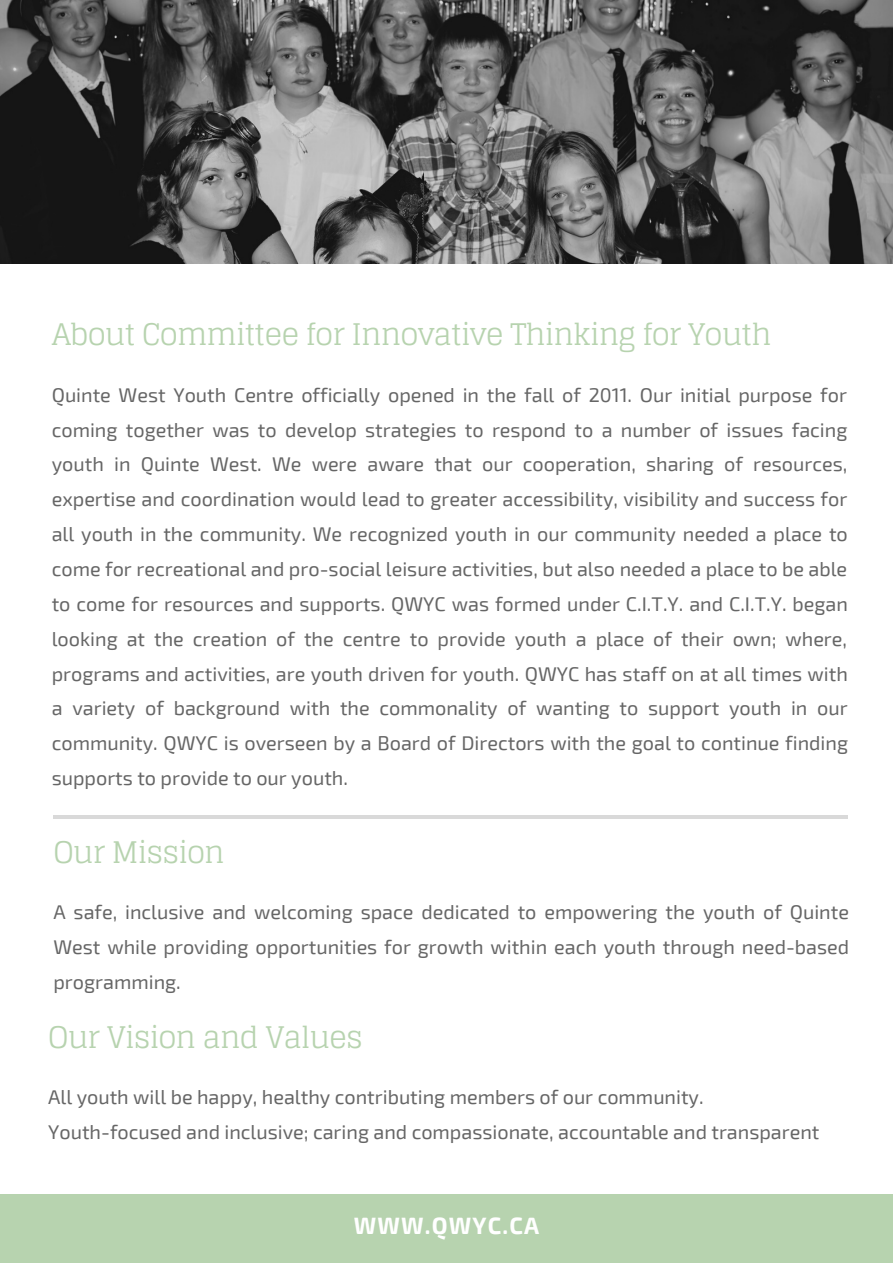
<style>
.page{position:relative;width:893px;height:1264px;background:#fff}
.page>*{position:absolute;margin:0;border:0;box-sizing:border-box;transform-origin:0 0}
.t1{font:29.7px "Glegoo";letter-spacing:-.03em;color:#b7d3af}
.t2{font:700 23.1px "Exo 2";letter-spacing:.05em;color:#fff}
.t3{font:19.8px/34.8px "Exo 2";color:#666;text-align:justify}
</style>
<div class="page">
<hr style="left:53px;top:815px;width:795px;height:3px;background:#d9d9d9">
<img style="left:0;top:0;width:892px;height:263px">
<div style="left:0;top:1194px;width:892px;height:68px;background:#b7d3af"></div>
<p class="t1" style="left:52px;top:317px;width:721px">About Committee for Innovative Thinking for Youth</p>
<p class="t3" style="left:52px;top:376px;width:797px">Quinte West Youth Centre officially opened in the fall of 2011. Our initial purpose for coming together was to develop strategies to respond to a number of issues facing youth in Quinte West. We were aware that our cooperation, sharing of resources, expertise and coordination would lead to greater accessibility, visibility and success for all youth in the community. We recognized youth in our community needed a place to come for recreational and pro-social leisure activities, but also needed a place to be able to come for resources and supports. QWYC was formed under C.I.T.Y. and C.I.T.Y. began looking at the creation of the centre to provide youth a place of their own; where, programs and activities, are youth driven for youth. QWYC has staff on at all times with a variety of background with the commonality of wanting to support youth in our community. QWYC is overseen by a Board of Directors with the goal to continue finding supports to provide to our youth.</p>
<p class="t1" style="left:53px;top:835px;width:173px">Our Mission</p>
<p class="t3" style="left:53px;top:893px;width:797px">A safe, inclusive and welcoming space dedicated to empowering the youth of Quinte West while providing opportunities for growth within each youth through need-based programming.</p>
<p class="t1" style="left:48px;top:1019px;width:316px">Our Vision and Values</p>
<p class="t3" style="left:48px;top:1078px;width:657px">All youth will be happy, healthy contributing members of our community.</p>
<p class="t3" style="left:48px;top:1113px;width:772px">Youth-focused and inclusive; caring and compassionate, accountable and transparent</p>
<p class="t2" style="left:354px;top:1210px;width:187px">WWW.QWYC.CA</p>
</div>
